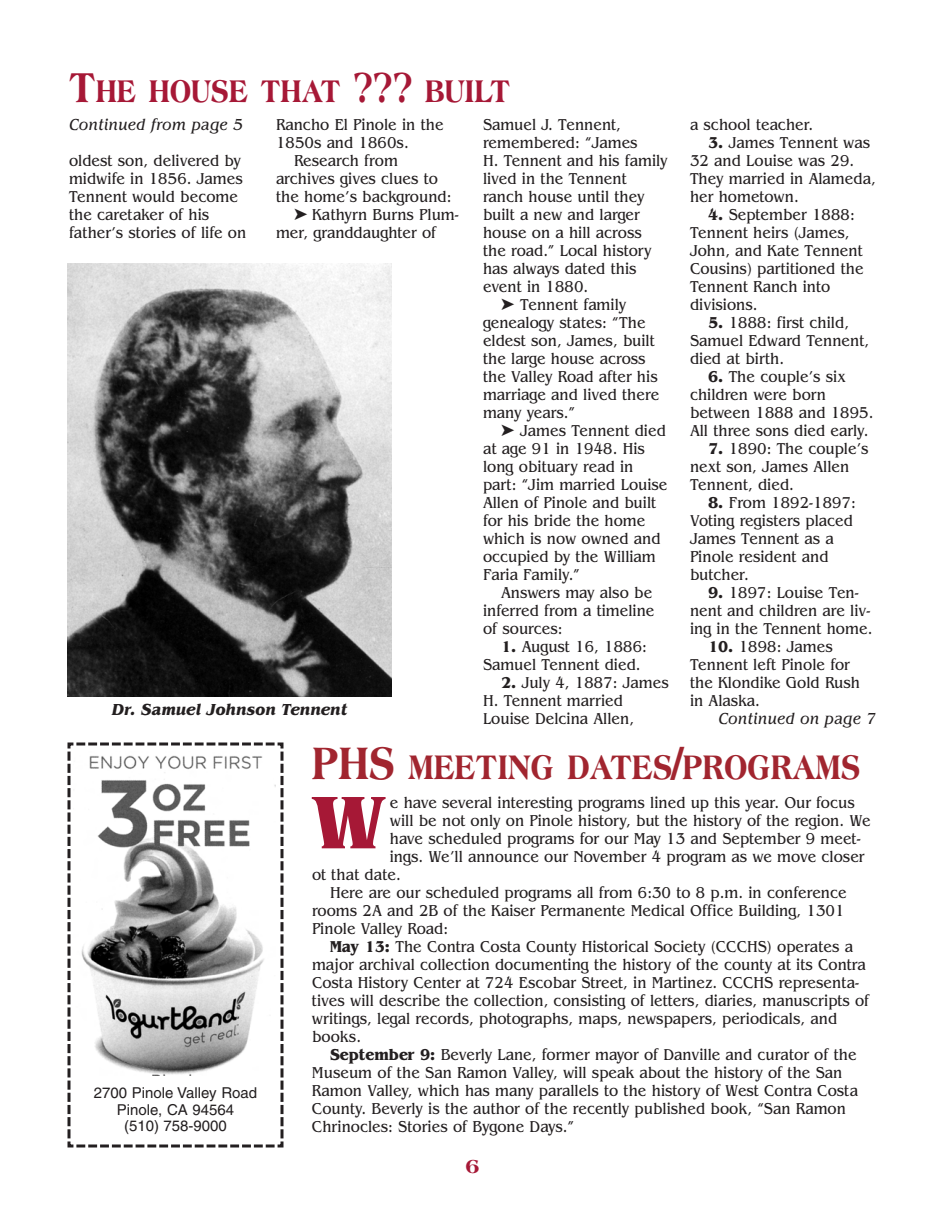
<style>
.page{position:relative;width:945px;height:1215px;background:#fff}
.page>*{position:absolute;margin:0;border:0;box-sizing:border-box;transform-origin:0 0}
.t1{font:700 78px "Benguiat";color:#a61836}
.t2{font:800 36.6px "Americana";color:#a1252f;scale:.77 1}
.t3{font:800 33.6px "Americana";color:#a61836;scale:.77 1}
.t4{font:800 21px "Americana";color:#a61836}
.t5{font:16.5px/18px "Benguiat";color:#231f20;scale:.9 1}
.t6{font:italic 16.5px "Benguiat";color:#231f20;scale:.9 1}
.t7{font:italic 700 16.5px "Benguiat";color:#231f20;scale:.9 1}
.t8{font:15px/16.5px "Helvetica";color:#231f20;text-align:center}
.s1{font-size:44.85px}
.s2{font-weight:700}
.s3{font-size:48.75px}
</style>
<div class="page">
<svg style="left:67px;top:742px;width:217px;height:406px"></svg>
<div style="left:72px;top:751px;width:206px;height:324px;background:#fff"></div>
<img style="left:81px;top:755px;width:194px;height:320px">
<div style="left:76px;top:1086px;width:198px;height:53px;background:#fff"></div>
<img style="left:68px;top:264px;width:324px;height:433px">
<h3 class="t3" style="left:69px;top:77px;width:575px"><span class="s1">T</span>HE HOUSE THAT <span class="s1">???</span> BUILT</h3>
<p class="t6" style="left:69px;top:119px;width:195px">Continued from page 5</p>
<p class="t5" style="left:69px;top:153px;width:198px">oldest son, delivered by midwife in 1856. James<br>Tennent would become the caretaker of his father’s stories of life on</p>
<p class="t5" style="left:276px;top:117px;width:188px">Rancho El Pinole in the</p>
<p class="t5" style="left:276px;top:135px;width:149px">1850s and 1860s.</p>
<p class="t5" style="left:294px;top:153px;width:117px">Research from</p>
<p class="t5" style="left:276px;top:171px;width:182px">archives gives clues to</p>
<p class="t5" style="left:276px;top:189px;width:197px">the home’s background:</p>
<p class="t5" style="left:294px;top:207px;width:185px">➤ Kathyrn Burns Plum-</p>
<p class="t5" style="left:276px;top:225px;width:180px">mer, granddaughter of</p>
<p class="t5" style="left:483px;top:117px;width:155px">Samuel J. Tennent,</p>
<p class="t5" style="left:483px;top:135px;width:173px">remembered: “James</p>
<p class="t5" style="left:483px;top:153px;width:207px">H. Tennent and his family</p>
<p class="t5" style="left:483px;top:171px;width:161px">lived in the Tennent</p>
<p class="t5" style="left:483px;top:189px;width:181px">ranch house until they</p>
<p class="t5" style="left:483px;top:207px;width:176px">built a new and larger</p>
<p class="t5" style="left:483px;top:225px;width:178px">house on a hill across</p>
<p class="t5" style="left:483px;top:243px;width:189px">the road.” Local history</p>
<p class="t5" style="left:483px;top:261px;width:172px">has always dated this</p>
<p class="t5" style="left:483px;top:279px;width:119px">event in 1880.</p>
<p class="t5" style="left:501px;top:297px;width:141px">➤ Tennent family</p>
<p class="t5" style="left:483px;top:315px;width:182px">genealogy states: “The</p>
<p class="t5" style="left:483px;top:333px;width:192px">eldest son, James, built</p>
<p class="t5" style="left:483px;top:351px;width:182px">the large house across</p>
<p class="t5" style="left:483px;top:369px;width:196px">the Valley Road after his</p>
<p class="t5" style="left:483px;top:387px;width:197px">marriage and lived there</p>
<p class="t5" style="left:483px;top:405px;width:104px">many years.”</p>
<p class="t5" style="left:501px;top:423px;width:185px">➤ James Tennent died</p>
<p class="t5" style="left:483px;top:441px;width:181px">at age 91 in 1948. His</p>
<p class="t5" style="left:483px;top:459px;width:169px">long obituary read in</p>
<p class="t5" style="left:483px;top:477px;width:207px">part: “Jim married Louise</p>
<p class="t5" style="left:483px;top:495px;width:194px">Allen of Pinole and built</p>
<p class="t5" style="left:483px;top:513px;width:182px">for his bride the home</p>
<p class="t5" style="left:483px;top:531px;width:199px">which is now owned and</p>
<p class="t5" style="left:483px;top:549px;width:194px">occupied by the William</p>
<p class="t5" style="left:483px;top:567px;width:109px">Faria Family.”</p>
<p class="t5" style="left:501px;top:585px;width:170px">Answers may also be</p>
<p class="t5" style="left:483px;top:603px;width:192px">inferred from a timeline</p>
<p class="t5" style="left:483px;top:621px;width:90px">of sources:</p>
<p class="t5" style="left:483px;top:639px;width:184px;text-indent:18px"><span class="s2">1.</span> August 16, 1886:<br>Samuel Tennent died.</p>
<p class="t5" style="left:483px;top:675px;width:208px;text-indent:18px"><span class="s2">2.</span> July 4, 1887: James<br>H. Tennent married<br>Louise Delcina Allen,</p>
<p class="t5" style="left:690px;top:117px;width:139px">a school teacher.</p>
<p class="t5" style="left:690px;top:135px;width:208px;text-indent:18px"><span class="s2">3.</span> James Tennent was<br>32 and Louise was 29.<br>They married in Alameda, her hometown.</p>
<p class="t5" style="left:690px;top:207px;width:194px;text-indent:18px"><span class="s2">4.</span> September 1888:<br>Tennent heirs (James,<br>John, and Kate Tennent<br>Cousins) partitioned the<br>Tennent Ranch into divisions.</p>
<p class="t5" style="left:690px;top:315px;width:201px;text-indent:18px"><span class="s2">5.</span> 1888: first child,<br>Samuel Edward Tennent, died at birth.</p>
<p class="t5" style="left:690px;top:369px;width:205px;text-indent:18px"><span class="s2">6.</span> The couple’s six children were born between 1888 and 1895.<br>All three sons died early.</p>
<p class="t5" style="left:690px;top:441px;width:200px;text-indent:18px"><span class="s2">7.</span> 1890: The couple’s next son, James Allen<br>Tennent, died.</p>
<p class="t5" style="left:690px;top:495px;width:186px;text-indent:18px"><span class="s2">8.</span> From 1892-1897:<br>Voting registers placed<br>James Tennent as a<br>Pinole resident and butcher.</p>
<p class="t5" style="left:690px;top:585px;width:204px;text-align:center"><span class="s2">9.</span> 1897: Louise Ten&shy;nent and children are liv&shy;ing in the Tennent home.</p>
<p class="t5" style="left:690px;top:639px;width:190px;text-indent:18px"><span class="s2">10.</span> 1898: James<br>Tennent left Pinole for the Klondike Gold Rush in Alaska.</p>
<p class="t6" style="left:718px;top:713px;width:177px">Continued on page 7</p>
<p class="t7" style="left:112px;top:703px;width:263px">Dr. Samuel Johnson Tennent</p>
<h2 class="t2" style="left:312px;top:753px;width:713px"><span class="s3">PHS</span> MEETING DATES<span class="s3">/</span>PROGRAMS</h2>
<p class="t5" style="left:390px;top:795px;width:518px">e have several interesting programs lined up this year. Our focus</p>
<p class="t5" style="left:390px;top:813px;width:536px">will be not only on Pinole history, but the history of the region. We</p>
<p class="t5" style="left:390px;top:831px;width:525px">have scheduled programs for our May 13 and September 9 meet-</p>
<p class="t5" style="left:390px;top:849px;width:529px">ings. We’ll announce our November 4 program as we move closer</p>
<p class="t5" style="left:312px;top:867px;width:100px">ot that date.</p>
<p class="t5" style="left:330px;top:885px;width:576px">Here are our scheduled programs all from 6:30 to 8 p.m. in conference</p>
<p class="t5" style="left:312px;top:903px;width:593px">rooms 2A and 2B of the Kaiser Permanente Medical Office Building, 1301</p>
<p class="t5" style="left:312px;top:921px;width:153px">Pinole Valley Road:</p>
<p class="t5" style="left:330px;top:939px;width:583px"><span class="s2">May 13:</span> The Contra Costa County Historical Society (CCCHS) operates a</p>
<p class="t5" style="left:312px;top:957px;width:617px">major archival collection documenting the history of the county at its Contra</p>
<p class="t5" style="left:312px;top:975px;width:609px">Costa History Center at 724 Escobar Street, in Martinez. CCCHS representa-</p>
<p class="t5" style="left:312px;top:993px;width:621px">tives will describe the collection, consisting of letters, diaries, manuscripts of</p>
<p class="t5" style="left:312px;top:1011px;width:585px">writings, legal records, photographs, maps, newspapers, periodicals, and</p>
<p class="t5" style="left:312px;top:1029px;width:56px">books.</p>
<p class="t5" style="left:330px;top:1047px;width:587px"><span class="s2">September 9:</span> Beverly Lane, former mayor of Danville and curator of the</p>
<p class="t5" style="left:312px;top:1065px;width:591px">Museum of the San Ramon Valley, will speak about the history of the San</p>
<p class="t5" style="left:312px;top:1083px;width:608px">Ramon Valley, which has many parallels to the history of West Contra Costa</p>
<p class="t5" style="left:312px;top:1101px;width:595px">County. Beverly is the author of the recently published book, “San Ramon</p>
<p class="t5" style="left:312px;top:1119px;width:293px">Chrinocles: Stories of Bygone Days.”</p>
<h1 class="t1" style="left:312px;top:794px;width:75px">W</h1>
<p class="t8" style="left:94px;top:1086px;width:165px">2700 Pinole Valley Road<br>Pinole, CA 94564<br>(510) 758-9000</p>
<p class="t4" style="left:465px;top:1158px;width:16px">6</p>
</div>
